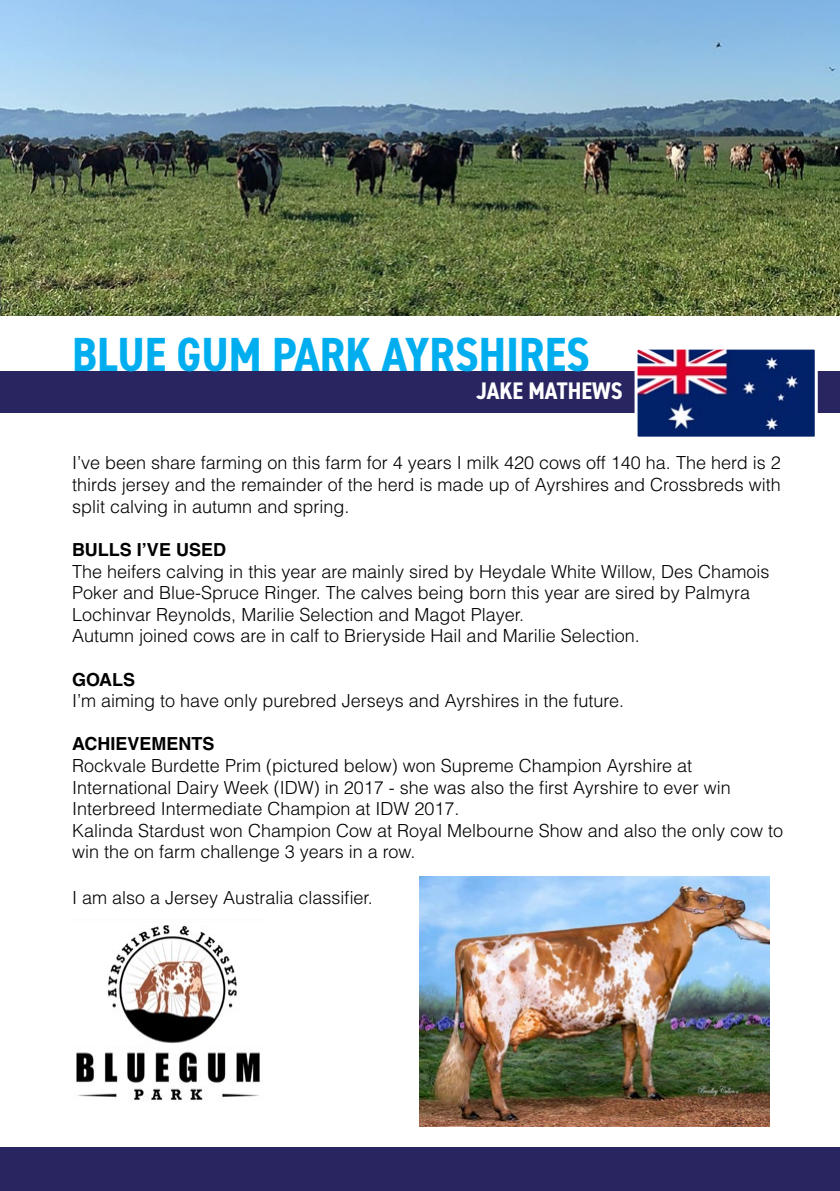
<style>
.page{position:relative;width:840px;height:1191px;background:#fff}
.page>*{position:absolute;margin:0;border:0;box-sizing:border-box;transform-origin:0 0}
.t1{font:700 condensed 48px "DIN2014";color:#00aeef}
.t2{font:700 condensed 24px "DIN2014";color:#fff}
.t3{font:300 18px/21.6px "Helvetica LT Std";color:#000}
.t4{font:700 18px "Helvetica LT Std";color:#000}
</style>
<div class="page">
<img style="left:0;top:0;width:839px;height:315px">
<div style="left:0;top:1147px;width:839px;height:44px;background:#292561"></div>
<div style="left:0;top:371px;width:839px;height:41px;background:#292561"></div>
<img style="left:638px;top:350px;width:175px;height:85px">
<div style="left:634px;top:346px;width:183px;height:93px;border:3px solid #fff"></div>
<img style="left:76px;top:925px;width:184px;height:176px">
<img style="left:419px;top:877px;width:350px;height:249px">
<h1 class="t1" style="left:72px;top:322px;width:519px">BLUE GUM PARK AYRSHIRES</h1>
<h2 class="t2" style="left:476px;top:374px;width:147px">JAKE MATHEWS</h2>
<p class="t3" style="left:72px;top:452px;width:709px;text-align:justify">I’ve been share farming on this farm for 4 years I milk 420 cows off 140 ha. The herd is 2 thirds jersey and the remainder of the herd is made up of Ayrshires and Crossbreds with split calving in autumn and spring.</p>
<p class="t4" style="left:72px;top:538px;width:155px">BULLS I’VE USED</p>
<p class="t3" style="left:72px;top:560px;width:698px">The heifers calving in this year are mainly sired by Heydale White Willow, Des Chamois Poker and Blue-Spruce Ringer. The calves being born this year are sired by Palmyra Lochinvar Reynolds, Marilie Selection and Magot Player.<br>Autumn joined cows are in calf to Brieryside Hail and Marilie Selection.</p>
<p class="t4" style="left:72px;top:668px;width:65px">GOALS</p>
<p class="t3" style="left:72px;top:690px;width:553px">I’m aiming to have only purebred Jerseys and Ayrshires in the future.</p>
<p class="t4" style="left:72px;top:733px;width:144px">ACHIEVEMENTS</p>
<p class="t3" style="left:72px;top:754px;width:712px">Rockvale Burdette Prim (pictured below) won Supreme Champion Ayrshire at International Dairy Week (IDW) in 2017 - she was also the first Ayrshire to ever win Interbreed Intermediate Champion at IDW 2017.<br>Kalinda Stardust won Champion Cow at Royal Melbourne Show and also the only cow to win the on farm challenge 3 years in a row.</p>
<p class="t3" style="left:72px;top:886px;width:302px">I am also a Jersey Australia classifier.</p>
</div>
